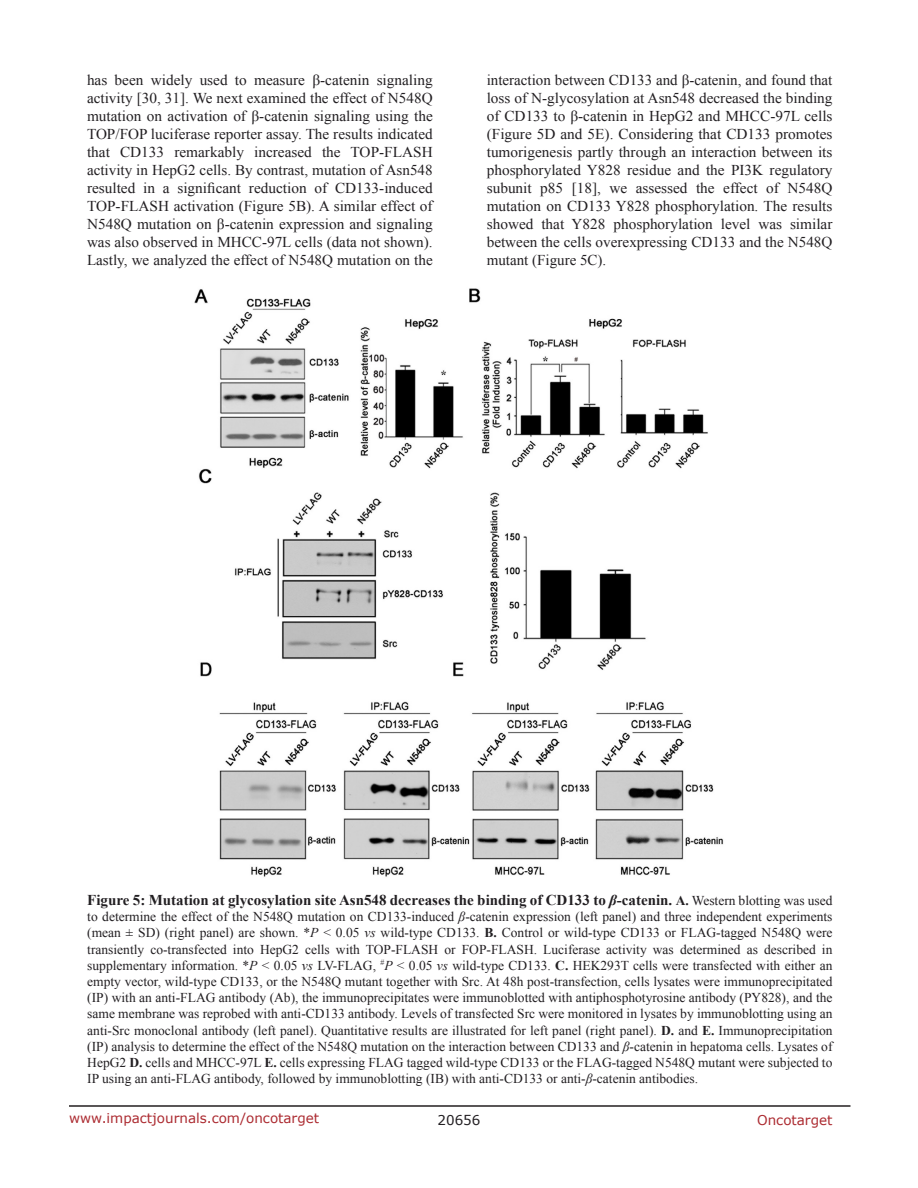
<style>
.page{position:relative;width:918px;height:1188px;background:#fff}
.page>*{position:absolute;margin:0;border:0;box-sizing:border-box;transform-origin:0 0}
.BodyText{font:15px/18px "Times New Roman";color:#221f22;text-align:justify}
.FigureText{font:700 15px "Times New Roman";color:#221f22}
.FigureText-2{font:13.5px/16.2px "Times New Roman";color:#221f22;text-align:justify}
.t1{font:13.5px "Verdana";color:#ac2b31}
.t2{font:13.5px "Verdana";color:#221f22}
.s1{font-style:italic}
.s2{font-size:13.5px}
.s3{font-weight:400;font-size:13.5px}
.s4{font-weight:700}
</style>
<div class="page">
<hr style="left:69px;top:1105px;width:781px;height:2px;background:#231f20">
<img style="left:194px;top:288px;width:530px;height:589px">
<p class="BodyText" style="left:87px;top:71px;width:347px">has been widely used to measure β-catenin signaling activity [30, 31]. We next examined the effect of N548Q mutation on activation of β-catenin signaling using the TOP/FOP luciferase reporter assay. The results indicated that CD133 remarkably increased the TOP-FLASH activity in HepG2 cells. By contrast, mutation of Asn548 resulted in a significant reduction of CD133-induced TOP-FLASH activation (Figure 5B). A similar effect of N548Q mutation on β-catenin expression and signaling was also observed in MHCC-97L cells (data not shown).<br>Lastly, we analyzed the effect of N548Q mutation on the</p>
<p class="BodyText" style="left:487px;top:71px;width:347px">interaction between CD133 and β-catenin, and found that loss of N-glycosylation at Asn548 decreased the binding of CD133 to β-catenin in HepG2 and MHCC-97L cells (Figure 5D and 5E). Considering that CD133 promotes tumorigenesis partly through an interaction between its phosphorylated Y828 residue and the PI3K regulatory subunit p85 [18], we assessed the effect of N548Q mutation on CD133 Y828 phosphorylation. The results showed that Y828 phosphorylation level was similar between the cells overexpressing CD133 and the N548Q mutant (Figure 5C).</p>
<p class="FigureText" style="left:87px;top:890px;width:747px">Figure 5: Mutation at glycosylation site Asn548 decreases the binding of CD133 to <span class="s1">β</span>-catenin. <span class="s2">A.</span> <span class="s3">Western blotting was used</span></p>
<p class="FigureText-2" style="left:87px;top:908px;width:747px">to determine the effect of the N548Q mutation on CD133-induced <span class="s1">β</span>-catenin expression (left panel) and three independent experiments (mean ± SD) (right panel) are shown. *<span class="s1">P</span> &lt; 0.05 <span class="s1">vs</span> wild-type CD133. <span class="s4">B.</span> Control or wild-type CD133 or FLAG-tagged N548Q were transiently co-transfected into HepG2 cells with TOP-FLASH or FOP-FLASH. Luciferase activity was determined as described in supplementary information. *<span class="s1">P</span> &lt; 0.05 <span class="s1">vs</span> LV-FLAG, <sup>#</sup><span class="s1">P</span> &lt; 0.05 <span class="s1">vs</span> wild-type CD133. <span class="s4">C.</span> HEK293T cells were transfected with either an empty vector, wild-type CD133, or the N548Q mutant together with Src. At 48h post-transfection, cells lysates were immunoprecipitated (IP) with an anti-FLAG antibody (Ab), the immunoprecipitates were immunoblotted with antiphosphotyrosine antibody (PY828), and the same membrane was reprobed with anti-CD133 antibody. Levels of transfected Src were monitored in lysates by immunoblotting using an anti-Src monoclonal antibody (left panel). Quantitative results are illustrated for left panel (right panel). <span class="s4">D.</span> and <span class="s4">E.</span> Immunoprecipitation (IP) analysis to determine the effect of the N548Q mutation on the interaction between CD133 and <span class="s1">β</span>-catenin in hepatoma cells. Lysates of HepG2 <span class="s4">D.</span> cells and MHCC-97L <span class="s4">E.</span> cells expressing FLAG tagged wild-type CD133 or the FLAG-tagged N548Q mutant were subjected to IP using an anti-FLAG antibody, followed by immunoblotting (IB) with anti-CD133 or anti-<span class="s1">β</span>-catenin antibodies.</p>
<p class="t1" style="left:69px;top:1109px;width:252px">www.impactjournals.com/oncotarget</p>
<p class="t2" style="left:438px;top:1111px;width:44px">20656</p>
<p class="t1" style="left:757px;top:1111px;width:77px">Oncotarget</p>
</div>
